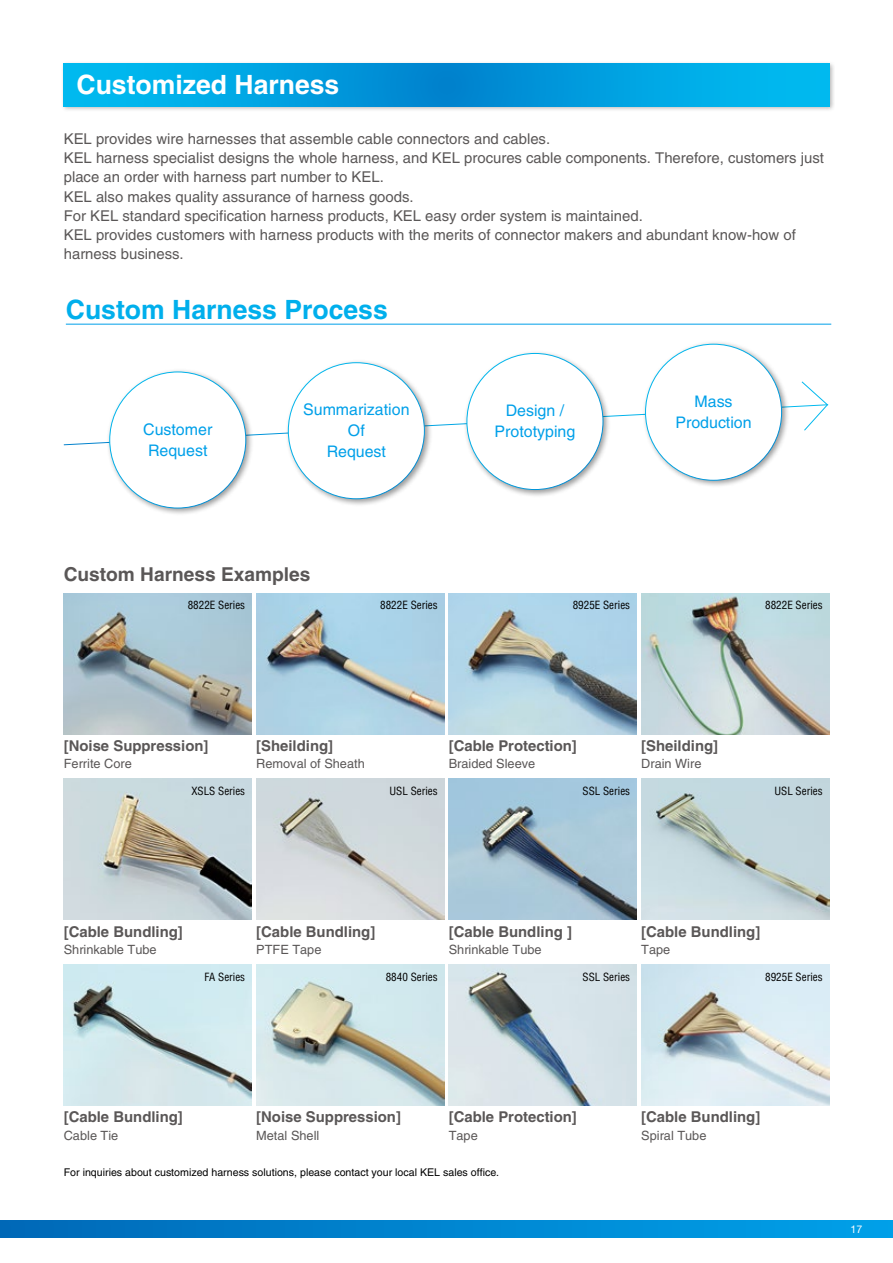
<style>
.page{position:relative;width:893px;height:1263px;background:#fff}
.page>*{position:absolute;margin:0;border:0;box-sizing:border-box;transform-origin:0 0}
.t1{font:700 26.55px "Helvetica LT Std";color:#00afec}
.t2{font:700 26.55px "Helvetica LT Std";color:#fff}
.t3{font:700 19.2px "Helvetica LT Std";color:#5a5757}
.t4{font:15.9px/21.3px "Helvetica LT Std";color:#00a0e9;text-align:center}
.t5{font:14.85px/19.2px "Helvetica LT Std";color:#5a5757}
.t6{font:700 14.85px "Helvetica LT Std";color:#5a5757}
.t7{font:12.75px "Helvetica LT Std";color:#5a5757}
.t8{font:condensed 11.1px "Helvetica LT Std";color:#000}
.t9{font:10.65px "Helvetica LT Std";color:#000}
.t10{font:10.65px "Helvetica Neue";color:#fff}
</style>
<div class="page">
<div style="left:0;top:1220px;width:893px;height:17px;background:linear-gradient(to right,#0069b8,#00a1e9)"></div>
<div style="left:60px;top:61px;width:775px;height:52px;background:#000;opacity:.3"></div>
<svg style="left:64px;top:64px;width:765px;height:42px;background:#00a2e1"></svg>
<img style="left:64px;top:593px;width:188px;height:141px">
<img style="left:256px;top:593px;width:188px;height:141px">
<img style="left:449px;top:593px;width:188px;height:141px">
<img style="left:641px;top:593px;width:188px;height:141px">
<img style="left:64px;top:779px;width:188px;height:141px">
<img style="left:256px;top:779px;width:188px;height:141px">
<img style="left:449px;top:779px;width:188px;height:141px">
<img style="left:641px;top:779px;width:188px;height:141px">
<img style="left:64px;top:965px;width:188px;height:141px">
<img style="left:256px;top:965px;width:188px;height:141px">
<img style="left:449px;top:965px;width:188px;height:141px">
<img style="left:641px;top:965px;width:188px;height:141px">
<hr style="left:66px;top:324px;width:765px;height:1px;background:#00a0e9">
<svg style="left:63px;top:381px;width:766px;height:65px"></svg>
<div style="left:106px;top:368px;width:148px;height:148px;background:#000;opacity:.4"></div>
<div style="left:110px;top:372px;width:136px;height:136px;background:#fff;border-radius:50%"></div>
<div style="left:285px;top:359px;width:148px;height:148px;background:#000;opacity:.4"></div>
<div style="left:288px;top:363px;width:136px;height:136px;background:#fff;border-radius:50%"></div>
<div style="left:463px;top:350px;width:148px;height:147px;background:#000;opacity:.4"></div>
<div style="left:467px;top:353px;width:136px;height:136px;background:#fff;border-radius:50%"></div>
<div style="left:642px;top:341px;width:148px;height:147px;background:#000;opacity:.4"></div>
<div style="left:645px;top:344px;width:137px;height:136px;background:#fff;border-radius:50%"></div>
<h1 class="t2" style="left:77px;top:68px;width:264px">Customized Harness</h1>
<p class="t5" style="left:64px;top:129px;width:762px">KEL provides wire harnesses that assemble cable connectors and cables.<br>KEL harness specialist designs the whole harness, and KEL procures cable components. Therefore, customers just place an order with harness part number to KEL.<br>KEL also makes quality assurance of harness goods.<br>For KEL standard specification harness products, KEL easy order system is maintained.<br>KEL provides customers with harness products with the merits of connector makers and abundant know-how of harness business.</p>
<h1 class="t1" style="left:66px;top:294px;width:323px">Custom Harness Process</h1>
<p class="t4" style="left:143px;top:418px;width:71px">Customer<br>Request</p>
<p class="t4" style="left:303px;top:398px;width:108px">Summarization<br>Of<br>Request</p>
<p class="t4" style="left:495px;top:400px;width:82px">Design /<br>Prototyping</p>
<p class="t4" style="left:675px;top:391px;width:78px">Mass<br>Production</p>
<p class="t3" style="left:64px;top:563px;width:248px">Custom Harness Examples</p>
<p class="t8" style="left:188px;top:598px;width:59px">8822E Series</p>
<p class="t8" style="left:380px;top:598px;width:59px">8822E Series</p>
<p class="t8" style="left:573px;top:598px;width:59px">8925E Series</p>
<p class="t8" style="left:765px;top:598px;width:59px">8822E Series</p>
<p class="t6" style="left:64px;top:737px;width:146px">[Noise Suppression]</p>
<p class="t7" style="left:64px;top:756px;width:70px">Ferrite Core</p>
<p class="t8" style="left:191px;top:784px;width:55px">XSLS Series</p>
<p class="t6" style="left:256px;top:737px;width:78px">[Sheilding]</p>
<p class="t7" style="left:256px;top:756px;width:110px">Removal of Sheath</p>
<p class="t8" style="left:389px;top:784px;width:50px">USL Series</p>
<p class="t6" style="left:449px;top:737px;width:130px">[Cable Protection]</p>
<p class="t7" style="left:449px;top:756px;width:88px">Braided Sleeve</p>
<p class="t8" style="left:583px;top:784px;width:49px">SSL Series</p>
<p class="t6" style="left:641px;top:737px;width:78px">[Sheilding]</p>
<p class="t7" style="left:641px;top:756px;width:62px">Drain Wire</p>
<p class="t8" style="left:774px;top:784px;width:50px">USL Series</p>
<p class="t6" style="left:64px;top:922px;width:121px">[Cable Bundling]</p>
<p class="t7" style="left:64px;top:942px;width:94px">Shrinkable Tube</p>
<p class="t8" style="left:204px;top:969px;width:42px">FA Series</p>
<p class="t6" style="left:256px;top:922px;width:121px">[Cable Bundling]</p>
<p class="t7" style="left:256px;top:942px;width:67px">PTFE Tape</p>
<p class="t8" style="left:386px;top:969px;width:53px">8840 Series</p>
<p class="t6" style="left:449px;top:922px;width:125px">[Cable Bundling ]</p>
<p class="t7" style="left:449px;top:942px;width:94px">Shrinkable Tube</p>
<p class="t8" style="left:583px;top:969px;width:49px">SSL Series</p>
<p class="t6" style="left:641px;top:922px;width:121px">[Cable Bundling]</p>
<p class="t7" style="left:641px;top:942px;width:31px">Tape</p>
<p class="t8" style="left:765px;top:969px;width:59px">8925E Series</p>
<p class="t6" style="left:64px;top:1108px;width:121px">[Cable Bundling]</p>
<p class="t7" style="left:64px;top:1128px;width:56px">Cable Tie</p>
<p class="t6" style="left:256px;top:1108px;width:146px">[Noise Suppression]</p>
<p class="t7" style="left:256px;top:1128px;width:65px">Metal Shell</p>
<p class="t6" style="left:449px;top:1108px;width:130px">[Cable Protection]</p>
<p class="t7" style="left:449px;top:1128px;width:31px">Tape</p>
<p class="t6" style="left:641px;top:1108px;width:121px">[Cable Bundling]</p>
<p class="t7" style="left:641px;top:1128px;width:67px">Spiral Tube</p>
<p class="t9" style="left:64px;top:1166px;width:437px">For inquiries about customized harness solutions, please contact your local KEL sales office.</p>
<p class="t10" style="left:850px;top:1222px;width:13px">17</p>
</div>
